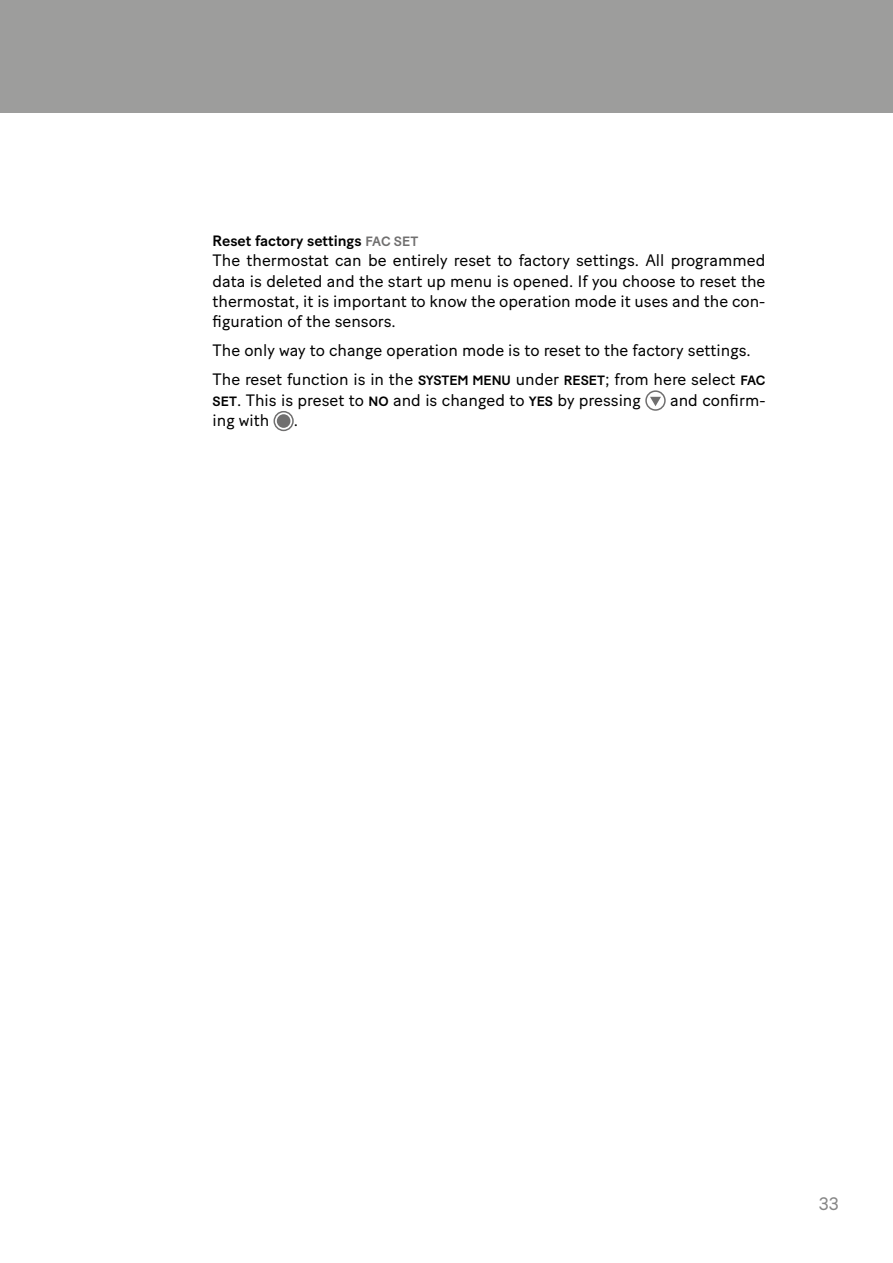
<style>
.page{position:relative;width:893px;height:1263px;background:#fff}
.page>*{position:absolute;margin:0;border:0;box-sizing:border-box;transform-origin:0 0}
.t1{font:18px "Baton Turbo";color:#878787}
.t2{font:16.5px/20.4px "Baton Turbo";color:#000;text-align:justify}
.t3{font:500 15px "Baton Turbo";color:#000}
.s1{font-size:13.5px;color:#706f6f}
.s2{font-weight:500;font-size:13.5px}
</style>
<div class="page">
<div style="left:0;top:0;width:893px;height:113px;background:#9d9d9c"></div>
<div style="left:645px;top:390px;width:21px;height:21px;border:2px solid #706f6f;border-radius:50%"></div>
<svg style="left:650px;top:397px;width:11px;height:9px"></svg>
<div style="left:273px;top:411px;width:21px;height:20px;border:2px solid #706f6f;border-radius:50%"></div>
<div style="left:277px;top:414px;width:13px;height:14px;background:#706f6f;border-radius:50%"></div>
<p class="t3" style="left:213px;top:229px;width:207px">Reset factory settings <span class="s1">FAC SET</span></p>
<p class="t2" style="left:213px;top:249px;width:554px">The thermostat can be entirely reset to factory settings. All programmed data is deleted and the start up menu is opened. If you choose to reset the thermostat, it is important to know the operation mode it uses and the con&shy;figuration of the sensors.</p>
<p class="t2" style="left:213px;top:334px;width:554px;line-height:29px">The only way to change operation mode is to reset to the factory settings.<br>The reset function is in the <span class="s2">SYSTEM MENU</span> under <span class="s2">RESET</span>; from here select <span class="s2">FAC</span></p>
<p class="t2" style="left:213px;top:388px;width:430px"><span class="s2">SET</span>. This is preset to <span class="s2">NO</span> and is changed to <span class="s2">YES</span> by pressing</p>
<p class="t2" style="left:670px;top:388px;width:97px">and confirm-</p>
<p class="t2" style="left:213px;top:408px;width:58px">ing with</p>
<p class="t2" style="left:294px;top:408px;width:6px">.</p>
<p class="t1" style="left:819px;top:1189px;width:22px">33</p>
</div>
